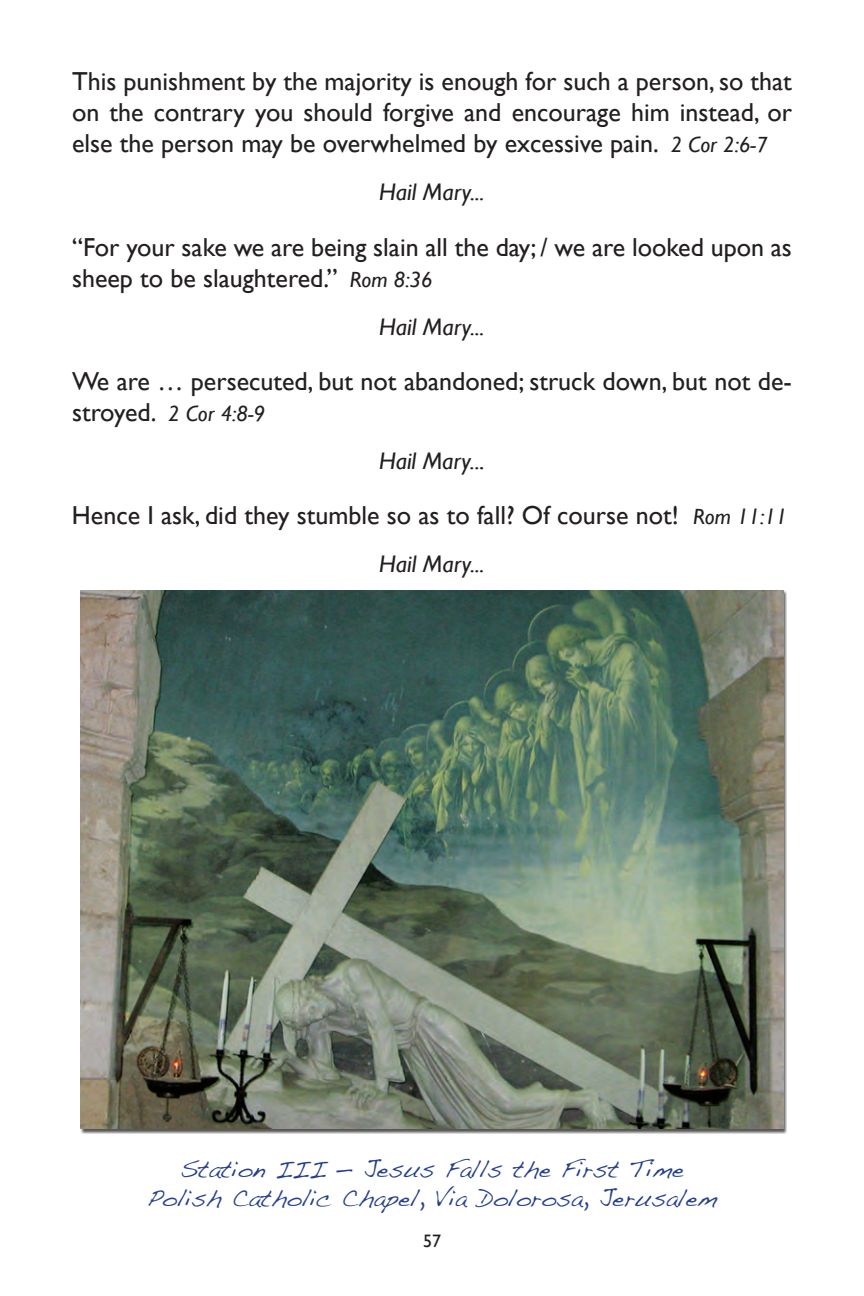
<style>
.page{position:relative;width:864px;height:1296px;background:#fff}
.page>*{position:absolute;margin:0;border:0;box-sizing:border-box;transform-origin:0 0}
.t1{font:26px/31.2px "Gill Sans";color:#231f20;text-align:justify}
.t2{font:24px "Handwriting Dakota";color:#253f8e}
.t3{font:italic 24px "Gill Sans";color:#231f20}
.t4{font:italic 22px "Gill Sans";color:#231f20}
.t5{font:18px "Gill Sans";color:#231f20}
.s1{font-style:italic;font-size:22px}
.s2{font-style:normal;font-size:26px}
.s3{font-size:26px}
</style>
<div class="page">
<img style="left:81px;top:590px;width:702px;height:539px">
<p class="t1" style="left:72px;top:65px;width:721px">This punishment by the majority is enough for such a person, so that on the contrary you should forgive and encourage him instead, or else the person may be overwhelmed by excessive pain. <span class="s1">2 Cor 2:6-7</span></p>
<p class="t3" style="left:379px;top:179px;width:107px">Hail Mary...</p>
<p class="t1" style="left:72px;top:231px;width:721px">“For your sake we are being slain all the day; / we are looked upon as sheep to be slaughtered.” <span class="s1">Rom 8:36</span></p>
<p class="t3" style="left:379px;top:313px;width:107px">Hail Mary...</p>
<p class="t1" style="left:72px;top:365px;width:721px">We are … persecuted, but not abandoned; struck down, but not de-</p>
<p class="t4" style="left:72px;top:401px;width:195px"><span class="s2">stroyed.</span> 2 Cor 4:8-9</p>
<p class="t3" style="left:379px;top:447px;width:107px">Hail Mary..<span class="s3">.</span></p>
<p class="t1" style="left:72px;top:500px;width:717px">Hence I ask, did they stumble so as to fall? Of course not! <span class="s1">Rom 11:11</span></p>
<p class="t3" style="left:379px;top:551px;width:107px">Hail Mary...</p>
<p class="t2" style="left:180px;top:1155px;width:505px">Station III — Jesus Falls the First Time</p>
<p class="t2" style="left:147px;top:1184px;width:572px">Polish Catholic Chapel, Via Dolorosa, Jerusalem</p>
<p class="t5" style="left:423px;top:1230px;width:19px">57</p>
</div>
